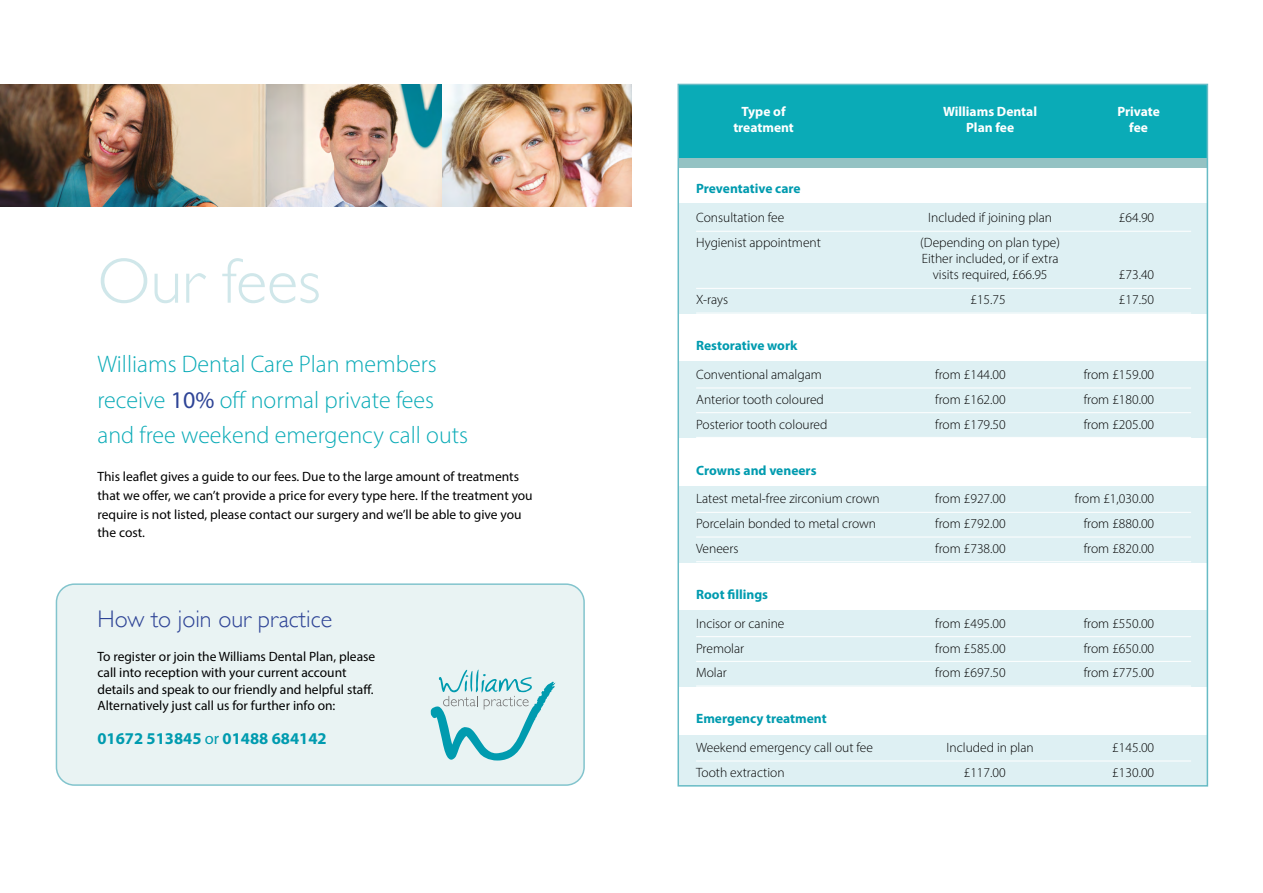
<style>
.page{position:relative;width:1263px;height:893px;background:#fff}
.page>*{position:absolute;margin:0;border:0;box-sizing:border-box;transform-origin:0 0}
.t1{font:300 64.5px "Gill Sans";color:#d0e7ea}
.t2{font:300 24px/35.7px "Myriad Pro";color:#0aabb7}
.t3{font:300 24px "Gill Sans";color:#2e4496}
.t4{font:700 16.5px "Myriad Pro";color:#009baf}
.t5{font:300 13.5px/16.2px "Myriad Pro";color:#000;text-align:center}
.t6{font:13.5px/18.8px "Myriad Pro";color:#000}
.t7{font:700 13.5px "Myriad Pro";color:#009baf}
.t8{font:700 13.5px "Myriad Pro";color:#fff}
.s1{font-weight:400;color:#2e4496}
.s2{font-weight:400}
</style>
<div class="page">
<div style="left:678px;top:203px;width:529px;height:110px;background:#def0f3"></div>
<div style="left:678px;top:361px;width:529px;height:77px;background:#def0f3"></div>
<div style="left:678px;top:486px;width:529px;height:77px;background:#def0f3"></div>
<div style="left:678px;top:611px;width:529px;height:76px;background:#def0f3"></div>
<div style="left:678px;top:735px;width:529px;height:51px;background:#def0f3"></div>
<div style="left:56px;top:584px;width:528px;height:201px;background:#e9f3f3;border-radius:18px"></div>
<div style="left:56px;top:583px;width:529px;height:203px;border:2px solid #82c4cd;border-radius:18px"></div>
<div style="left:678px;top:84px;width:529px;height:76px;background:#0aabb7"></div>
<div style="left:678px;top:158px;width:529px;height:9px;background:#94c2c3"></div>
<hr style="left:696px;top:231px;width:495px;height:1px;background:#fff">
<hr style="left:696px;top:288px;width:495px;height:1px;background:#fff">
<hr style="left:696px;top:388px;width:495px;height:1px;background:#fff">
<hr style="left:696px;top:412px;width:495px;height:1px;background:#fff">
<hr style="left:696px;top:437px;width:495px;height:1px;background:#fff">
<hr style="left:696px;top:512px;width:495px;height:1px;background:#fff">
<hr style="left:696px;top:537px;width:495px;height:1px;background:#fff">
<hr style="left:696px;top:561px;width:495px;height:1px;background:#fff">
<hr style="left:696px;top:636px;width:495px;height:1px;background:#fff">
<hr style="left:696px;top:661px;width:495px;height:1px;background:#fff">
<hr style="left:696px;top:686px;width:495px;height:1px;background:#fff">
<hr style="left:696px;top:761px;width:495px;height:1px;background:#fff">
<svg style="left:431px;top:669px;width:124px;height:91px"></svg>
<img style="left:0;top:84px;width:442px;height:123px">
<img style="left:442px;top:84px;width:189px;height:123px">
<h1 class="t1" style="left:97px;top:231px;width:225px">Our fees</h1>
<h2 class="t2" style="left:97px;top:346px;width:372px">Williams Dental Care Plan members receive <span class="s1">10%</span> off normal private fees and free weekend emergency call outs</h2>
<p class="t6" style="left:97px;top:467px;width:437px">This leaflet gives a guide to our fees. Due to the large amount of treatments that we offer, we can’t provide a price for every type here. If the treatment you require is not listed, please contact our surgery and we’ll be able to give you the cost.</p>
<h2 class="t3" style="left:97px;top:600px;width:236px">How to join our practice</h2>
<p class="t6" style="left:97px;top:648px;width:279px;line-height:16.5px">To register or join the Williams Dental Plan, please call into reception with your current account details and speak to our friendly and helpful staff.<br>Alternatively just call us for further info on:</p>
<p class="t4" style="left:97px;top:727px;width:231px">01672 513845 <span class="s2">or</span> 01488 684142</p>
<p class="t8" style="left:741px;top:103px;width:46px">Type of</p>
<p class="t8" style="left:943px;top:103px;width:95px">Williams Dental</p>
<p class="t8" style="left:1117px;top:103px;width:44px">Private</p>
<p class="t8" style="left:733px;top:119px;width:62px">treatment</p>
<p class="t8" style="left:966px;top:119px;width:50px">Plan fee</p>
<p class="t8" style="left:1129px;top:119px;width:20px">fee</p>
<p class="t7" style="left:696px;top:180px;width:106px">Preventative care</p>
<p class="t5" style="left:696px;top:210px;width:90px">Consultation fee</p>
<p class="t5" style="left:928px;top:210px;width:126px">Included if joining plan</p>
<p class="t5" style="left:1119px;top:210px;width:37px">£64.90</p>
<p class="t5" style="left:696px;top:234px;width:126px">Hygienist appointment</p>
<p class="t5" style="left:920px;top:234px;width:141px">(Depending on plan type)<br>Either included, or if extra visits required, £66.95</p>
<p class="t5" style="left:1119px;top:267px;width:37px">£73.40</p>
<p class="t5" style="left:696px;top:291px;width:34px">X-rays</p>
<p class="t5" style="left:970px;top:291px;width:37px">£15.75</p>
<p class="t5" style="left:1119px;top:291px;width:37px">£17.50</p>
<p class="t7" style="left:696px;top:337px;width:103px">Restorative work</p>
<p class="t5" style="left:696px;top:366px;width:127px">Conventional amalgam</p>
<p class="t5" style="left:935px;top:366px;width:72px">from £144.00</p>
<p class="t5" style="left:1084px;top:366px;width:72px">from £159.00</p>
<p class="t5" style="left:696px;top:391px;width:129px">Anterior tooth coloured</p>
<p class="t5" style="left:935px;top:391px;width:72px">from £162.00</p>
<p class="t5" style="left:1084px;top:391px;width:72px">from £180.00</p>
<p class="t5" style="left:696px;top:416px;width:133px">Posterior tooth coloured</p>
<p class="t5" style="left:935px;top:416px;width:72px">from £179.50</p>
<p class="t5" style="left:1084px;top:416px;width:72px">from £205.00</p>
<p class="t7" style="left:696px;top:461px;width:122px">Crowns and veneers</p>
<p class="t5" style="left:696px;top:491px;width:185px">Latest metal-free zirconium crown</p>
<p class="t5" style="left:935px;top:491px;width:72px">from £927.00</p>
<p class="t5" style="left:1075px;top:491px;width:81px">from £1,030.00</p>
<p class="t5" style="left:696px;top:515px;width:181px">Porcelain bonded to metal crown</p>
<p class="t5" style="left:935px;top:515px;width:72px">from £792.00</p>
<p class="t5" style="left:1084px;top:515px;width:72px">from £880.00</p>
<p class="t5" style="left:696px;top:540px;width:44px">Veneers</p>
<p class="t5" style="left:935px;top:540px;width:72px">from £738.00</p>
<p class="t5" style="left:1084px;top:540px;width:72px">from £820.00</p>
<p class="t7" style="left:696px;top:585px;width:74px">Root fillings</p>
<p class="t5" style="left:696px;top:615px;width:90px">Incisor or canine</p>
<p class="t5" style="left:935px;top:615px;width:72px">from £495.00</p>
<p class="t5" style="left:1084px;top:615px;width:72px">from £550.00</p>
<p class="t5" style="left:696px;top:640px;width:50px">Premolar</p>
<p class="t5" style="left:935px;top:640px;width:72px">from £585.00</p>
<p class="t5" style="left:1084px;top:640px;width:72px">from £650.00</p>
<p class="t5" style="left:696px;top:664px;width:32px">Molar</p>
<p class="t5" style="left:935px;top:664px;width:72px">from £697.50</p>
<p class="t5" style="left:1084px;top:664px;width:72px">from £775.00</p>
<p class="t7" style="left:696px;top:710px;width:132px">Emergency treatment</p>
<p class="t5" style="left:696px;top:739px;width:178px">Weekend emergency call out fee</p>
<p class="t5" style="left:946px;top:739px;width:89px">Included in plan</p>
<p class="t5" style="left:1112px;top:739px;width:43px">£145.00</p>
<p class="t5" style="left:696px;top:764px;width:90px">Tooth extraction</p>
<p class="t5" style="left:964px;top:764px;width:43px">£117.00</p>
<p class="t5" style="left:1112px;top:764px;width:43px">£130.00</p>
</div>
